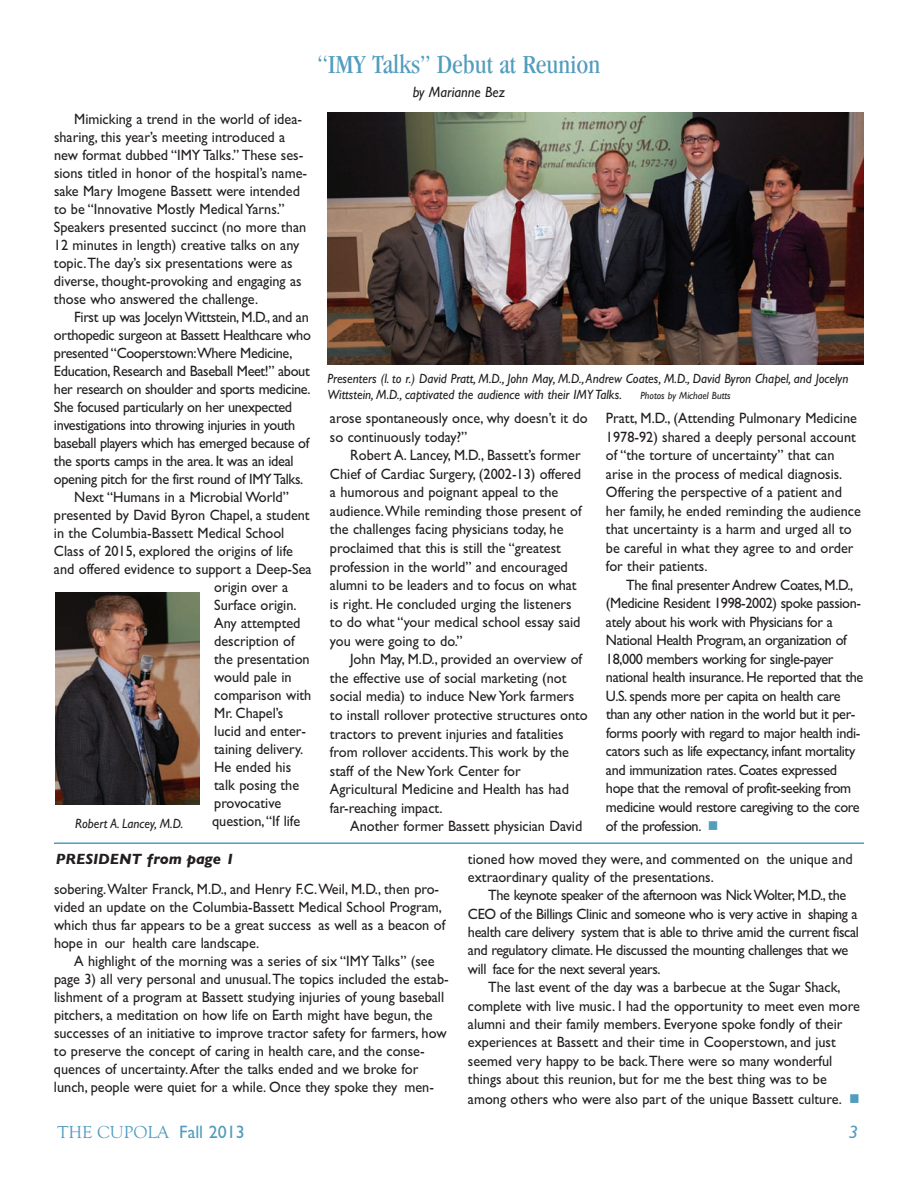
<style>
.page{position:relative;width:918px;height:1188px;background:#fff}
.page>*{position:absolute;margin:0;border:0;box-sizing:border-box;transform-origin:0 0}
.t1{font:condensed 27px "Garamond";color:#529cbe}
.t2{font:18px "Goudy Old Style T";color:#529cbe}
.t3{font:italic 18px "Gill Sans";color:#529cbe}
.t4{font:15px/18.6px "Gill Sans";color:#231f20;scale:.95 1}
.t5{font:15px/18.6px "Gill Sans";letter-spacing:-.025em;color:#231f20;scale:.95 1}
.t6{font:italic 700 15px "Gill Sans";color:#231f20}
.t7{font:italic 15px "Gill Sans";color:#231f20;scale:.95 1}
.t8{font:italic 13.5px/16.2px "Gill Sans";color:#231f20;scale:.95 1}
.t9{font:italic 10.5px "Gill Sans";color:#231f20;scale:.95 1}
.s1{color:#529cbe}
.s2{font-family:"Gill Sans"}
</style>
<div class="page">
<img style="left:327px;top:112px;width:537px;height:252px">
<img style="left:55px;top:592px;width:144px;height:212px">
<hr style="left:54px;top:842px;width:810px;height:2px;background:#529cbe">
<h1 class="t1" style="left:318px;top:54px;width:284px">“IMY Talks” Debut at Reunion</h1>
<p class="t7" style="left:413px;top:83px;width:99px">by Marianne Bez</p>
<p class="t4" style="left:54px;top:110px;width:268px;line-height:18px;text-indent:20px">Mimicking a trend in the world of idea&shy;sharing, this year’s meeting introduced a new format dubbed “IMY Talks.” These ses&shy;sions titled in honor of the hospital’s name&shy;sake Mary Imogene Bassett were intended to be “Innovative Mostly Medical Yarns.” Speakers presented succinct (no more than 12 minutes in length) creative talks on any topic.The day’s six presentations were as diverse, thought-provoking and engaging as those who answered the challenge.</p>
<p class="t5" style="left:74px;top:308px;width:248px">First up was Jocelyn Wittstein, M.D., and an</p>
<p class="t5" style="left:54px;top:326px;width:272px">orthopedic surgeon at Bassett Healthcare who</p>
<p class="t5" style="left:54px;top:344px;width:253px">presented “Cooperstown:Where Medicine,</p>
<p class="t5" style="left:54px;top:362px;width:271px">Education, Research and Baseball Meet!” about</p>
<p class="t5" style="left:54px;top:380px;width:272px">her research on shoulder and sports medicine.</p>
<p class="t5" style="left:54px;top:398px;width:252px">She focused particularly on her unexpected</p>
<p class="t5" style="left:54px;top:416px;width:256px">investigations into throwing injuries in youth</p>
<p class="t5" style="left:54px;top:434px;width:270px">baseball players which has emerged because of</p>
<p class="t5" style="left:54px;top:452px;width:254px">the sports camps in the area. It was an ideal</p>
<p class="t5" style="left:54px;top:470px;width:264px">opening pitch for the first round of IMY Talks.</p>
<p class="t4" style="left:74px;top:488px;width:227px">Next “Humans in a Microbial World”</p>
<p class="t4" style="left:54px;top:506px;width:271px">presented by David Byron Chapel, a student</p>
<p class="t4" style="left:54px;top:524px;width:244px">in the Columbia-Bassett Medical School</p>
<p class="t4" style="left:54px;top:542px;width:253px">Class of 2015, explored the origins of life</p>
<p class="t4" style="left:54px;top:560px;width:273px">and offered evidence to support a Deep-Sea</p>
<p class="t4" style="left:214px;top:578px;width:79px">origin over a</p>
<p class="t4" style="left:214px;top:596px;width:88px">Surface origin.</p>
<p class="t4" style="left:214px;top:614px;width:92px">Any attempted</p>
<p class="t4" style="left:214px;top:632px;width:86px">description of</p>
<p class="t4" style="left:214px;top:650px;width:102px">the presentation</p>
<p class="t4" style="left:214px;top:668px;width:83px">would pale in</p>
<p class="t4" style="left:214px;top:686px;width:104px">comparison with</p>
<p class="t4" style="left:214px;top:704px;width:74px">Mr. Chapel’s</p>
<p class="t4" style="left:214px;top:722px;width:98px">lucid and enter-</p>
<p class="t4" style="left:214px;top:740px;width:95px">taining delivery.</p>
<p class="t4" style="left:214px;top:758px;width:83px">He ended his</p>
<p class="t4" style="left:214px;top:776px;width:91px">talk posing the</p>
<p class="t4" style="left:214px;top:794px;width:72px">provocative</p>
<p class="t4" style="left:212px;top:812px;width:94px">question,“If life</p>
<p class="t8" style="left:75px;top:815px;width:115px">Robert A. Lancey, M.D.</p>
<p class="t8" style="left:327px;top:370px;width:550px">Presenters (l. to r.) David Pratt, M.D., John May, M.D.,Andrew Coates, M.D., David Byron Chapel, and Jocelyn<br>Wittstein, M.D., captivated the audience with their IMY Talks.</p>
<p class="t9" style="left:640px;top:389px;width:97px">Photos by Michael Butts</p>
<p class="t4" style="left:330px;top:409px;width:273px">arose spontaneously once, why doesn’t it do so continuously today?”</p>
<p class="t4" style="left:330px;top:446px;width:266px;text-indent:20px">Robert A. Lancey, M.D., Bassett’s former Chief of Cardiac Surgery, (2002-13) offered a humorous and poignant appeal to the audience.While reminding those present of the challenges facing physicians today, he proclaimed that this is still the “greatest profession in the world” and encouraged alumni to be leaders and to focus on what is right. He concluded urging the listeners to do what “your medical school essay said you were going to do.”</p>
<p class="t4" style="left:330px;top:650px;width:273px;text-indent:20px">John May, M.D., provided an overview of the effective use of social marketing (not social media) to induce New York farmers to install rollover protective structures onto tractors to prevent injuries and fatalities from rollover accidents.This work by the staff of the New York Center for Agricultural Medicine and Health has had far-reaching impact.</p>
<p class="t4" style="left:350px;top:817px;width:246px">Another former Bassett physician David</p>
<p class="t4" style="left:606px;top:409px;width:270px">Pratt, M.D., (Attending Pulmonary Medicine 1978-92) shared a deeply personal account of “the torture of uncertainty” that can arise in the process of medical diagnosis.<br>Offering the perspective of a patient and her family, he ended reminding the audience that uncertainty is a harm and urged all to be careful in what they agree to and order for their patients.</p>
<p class="t5" style="left:606px;top:575px;width:272px;text-indent:20px">The final presenter Andrew Coates, M.D., (Medicine Resident 1998-2002) spoke passion&shy;ately about his work with Physicians for a National Health Program, an organization of 18,000 members working for single-payer national health insurance. He reported that the U.S. spends more per capita on health care than any other nation in the world but it per&shy;forms poorly with regard to major health indi&shy;cators such as life expectancy, infant mortality and immunization rates. Coates expressed hope that the removal of profit-seeking from medicine would restore caregiving to the core of the profession. <span class="s1">■</span></p>
<p class="t6" style="left:56px;top:850px;width:180px">PRESIDENT from page 1</p>
<p class="t4" style="left:54px;top:880px;width:413px;line-height:18px">sobering.Walter Franck, M.D., and Henry F.C.Weil, M.D., then pro&shy;vided an update on the Columbia-Bassett Medical School Program, which thus far appears to be a great success as well as a beacon of hope in our health care landscape.</p>
<p class="t4" style="left:54px;top:952px;width:417px;line-height:18px;text-indent:20px">A highlight of the morning was a series of six “IMY Talks” (see page 3) all very personal and unusual.The topics included the estab&shy;lishment of a program at Bassett studying injuries of young baseball pitchers, a meditation on how life on Earth might have begun, the successes of an initiative to improve tractor safety for farmers, how to preserve the concept of caring in health care, and the conse&shy;quences of uncertainty.After the talks ended and we broke for lunch, people were quiet for a while. Once they spoke they men-</p>
<p class="t4" style="left:468px;top:849px;width:407px">tioned how moved they were, and commented on the unique and extraordinary quality of the presentations.</p>
<p class="t5" style="left:468px;top:886px;width:413px;text-indent:20px">The keynote speaker of the afternoon was Nick Wolter, M.D., the CEO of the Billings Clinic and someone who is very active in shaping a health care delivery system that is able to thrive amid the current fiscal and regulatory climate. He discussed the mounting challenges that we will face for the next several years.</p>
<p class="t4" style="left:468px;top:978px;width:414px;text-indent:20px">The last event of the day was a barbecue at the Sugar Shack, complete with live music. I had the opportunity to meet even more alumni and their family members. Everyone spoke fondly of their experiences at Bassett and their time in Cooperstown, and just seemed very happy to be back.There were so many wonderful things about this reunion, but for me the best thing was to be among others who were also part of the unique Bassett culture. <span class="s1">■</span></p>
<p class="t2" style="left:58px;top:1121px;width:189px">THE CUPOLA <span class="s2">Fall 2013</span></p>
<p class="t3" style="left:849px;top:1121px;width:11px">3</p>
</div>
